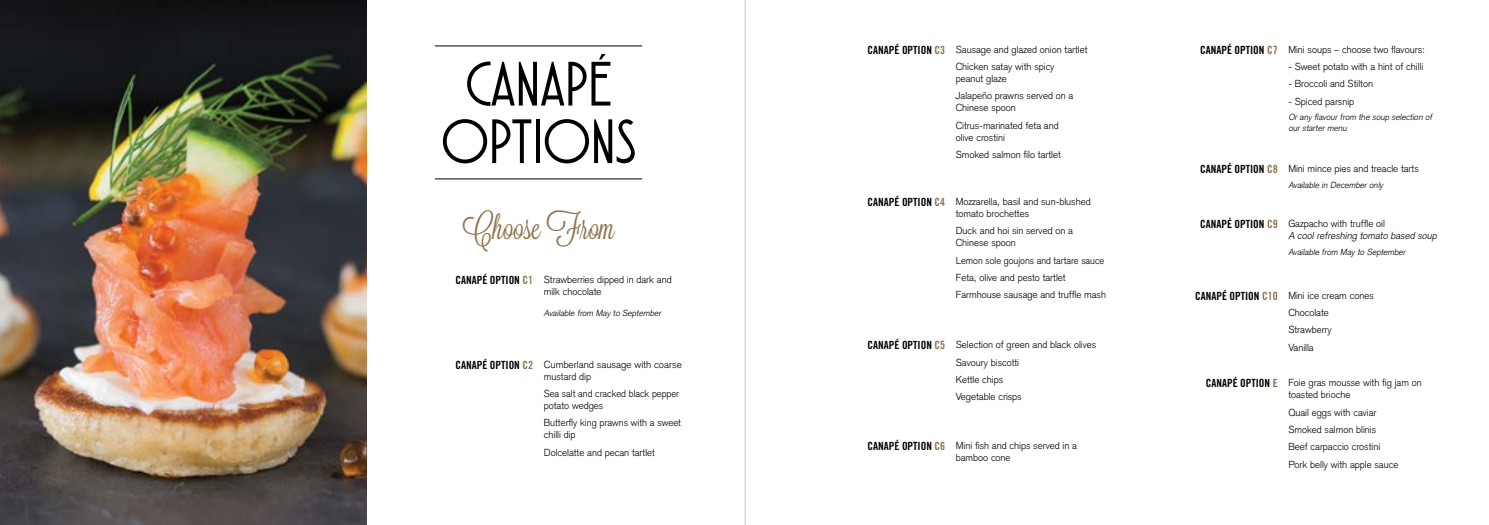
<style>
.page{position:relative;width:1489px;height:525px;background:#fff}
.page>*{position:absolute;margin:0;border:0;box-sizing:border-box;transform-origin:0 0}
.t1{font:62.5px/57.5px "Atlantic Cruise";color:#000;text-align:center}
.t2{font:32.5px "Lavanderia";color:#8d734a}
.t3{font:300 10px/17.4px "Akzidenz Grotesk";color:#000}
.t4{font:300 10px/17.4px "Akzidenz Grotesk";color:#000;scale:.96 1}
.t5{font:italic 300 10px/12px "Akzidenz Grotesk";color:#000}
.t6{font:italic 300 8.75px/10.5px "Akzidenz Grotesk";color:#000}
.s1{font-family:"Trade Gothic Bold Cond Twenty";font-weight:400;font-size:11.25px}
.s2{font-family:"Trade Gothic Bold Cond Twenty";font-weight:400;font-size:11.25px;color:#8d734a}
.s3{font-family:"Trade Gothic Bold Cond Twenty";font-weight:400;font-style:normal;font-size:11.25px}
.s4{font-family:"Trade Gothic Bold Cond Twenty";font-weight:400;font-style:normal;font-size:11.25px;color:#8d734a}
.s5{font-style:normal}
</style>
<div class="page">
<img style="left:0;top:0;width:367px;height:524px">
<hr style="left:435px;top:178px;width:207px;height:1px;background:#000">
<hr style="left:435px;top:45px;width:207px;height:1px;background:#000">
<hr style="left:744px;top:0;width:1px;height:524px;background:#c7c8ca">
<h1 class="t1" style="left:441px;top:61px;width:195px">CANAPÉ<br>OPTIONS</h1>
<h2 class="t2" style="left:462px;top:208px;width:154px">Choose From</h2>
<p class="t3" style="left:544px;top:273px;width:129px;line-height:12px;text-indent:-88px"><span class="s1">CANAPÉ OPTION</span> <span class="s2">C1</span> Strawberries dipped in dark and milk chocolate</p>
<p class="t6" style="left:544px;top:308px;width:121px">Available from May to September</p>
<p class="t3" style="left:455px;top:358px;width:228px;line-height:12px;text-align:center"><span class="s1">CANAPÉ OPTION</span> <span class="s2">C2</span> Cumberland sausage with coarse mustard dip</p>
<p class="t3" style="left:544px;top:387px;width:137px;line-height:12px">Sea salt and cracked black pepper potato wedges</p>
<p class="t3" style="left:544px;top:416px;width:139px;line-height:12px">Butterfly king prawns with a sweet chilli dip</p>
<p class="t3" style="left:544px;top:443px;width:113px">Dolcelatte and pecan tartlet</p>
<p class="t3" style="left:955px;top:40px;width:133px;text-indent:-88px"><span class="s1">CANAPÉ OPTION</span> <span class="s2">C3</span> Sausage and glazed onion tartlet<br>Chicken satay with spicy</p>
<p class="t3" style="left:955px;top:70px;width:119px">peanut glaze<br>Jalapeño prawns served on a</p>
<p class="t3" style="left:955px;top:99px;width:104px">Chinese spoon<br>Citrus-marinated feta and</p>
<p class="t3" style="left:955px;top:128px;width:107px">olive crostini<br>Smoked salmon filo tartlet</p>
<p class="t3" style="left:955px;top:195px;width:136px;line-height:12px;text-indent:-88px"><span class="s1">CANAPÉ OPTION</span> <span class="s2">C4</span> Mozzarella, basil and sun-blushed tomato brochettes</p>
<p class="t3" style="left:955px;top:225px;width:119px;line-height:12px">Duck and hoi sin served on a<br>Chinese spoon</p>
<p class="t4" style="left:955px;top:251px;width:158px">Lemon sole goujons and tartare sauce<br>Feta, olive and pesto tartlet<br>Farmhouse sausage and truffle mash</p>
<p class="t3" style="left:955px;top:336px;width:142px;text-indent:-88px"><span class="s1">CANAPÉ OPTION</span> <span class="s2">C5</span> Selection of green and black olives<br>Savoury biscotti<br>Kettle chips<br>Vegetable crisps</p>
<p class="t3" style="left:955px;top:439px;width:123px;line-height:12px;text-indent:-88px"><span class="s1">CANAPÉ OPTION</span> <span class="s2">C6</span> Mini fish and chips served in a bamboo cone</p>
<p class="t3" style="left:1200px;top:40px;width:226px"><span class="s1">CANAPÉ OPTION</span> <span class="s2">C7</span> Mini soups – choose two flavours:</p>
<p class="t3" style="left:1288px;top:58px;width:136px">- Sweet potato with a hint of chilli</p>
<p class="t3" style="left:1288px;top:75px;width:86px">- Broccoli and Stilton</p>
<p class="t3" style="left:1288px;top:92px;width:67px">- Spiced parsnip</p>
<p class="t6" style="left:1288px;top:112px;width:147px">Or any flavour from the soup selection of our starter menu</p>
<p class="t3" style="left:1200px;top:160px;width:220px"><span class="s1">CANAPÉ OPTION</span> <span class="s2">C8</span> Mini mince pies and treacle tarts</p>
<p class="t6" style="left:1288px;top:180px;width:96px">Available in December only</p>
<p class="t5" style="left:1288px;top:218px;width:152px;text-indent:-88px"><span class="s3">CANAPÉ OPTION</span> <span class="s4">C9</span> <span class="s5">Gazpacho with truffle oil<br></span>A cool refreshing tomato based soup</p>
<p class="t6" style="left:1288px;top:247px;width:121px">Available from May to September</p>
<p class="t3" style="left:1288px;top:286px;width:87px;text-indent:-93px"><span class="s1">CANAPÉ OPTION</span> <span class="s2">C10</span> Mini ice cream cones<br>Chocolate<br>Strawberry<br>Vanilla</p>
<p class="t3" style="left:1288px;top:377px;width:135px;line-height:12px;text-indent:-82px"><span class="s1">CANAPÉ OPTION</span> <span class="s2">E</span> Foie gras mousse with fig jam on toasted brioche</p>
<p class="t3" style="left:1288px;top:403px;width:112px">Quail eggs with caviar<br>Smoked salmon blinis<br>Beef carpaccio crostini<br>Pork belly with apple sauce</p>
</div>
